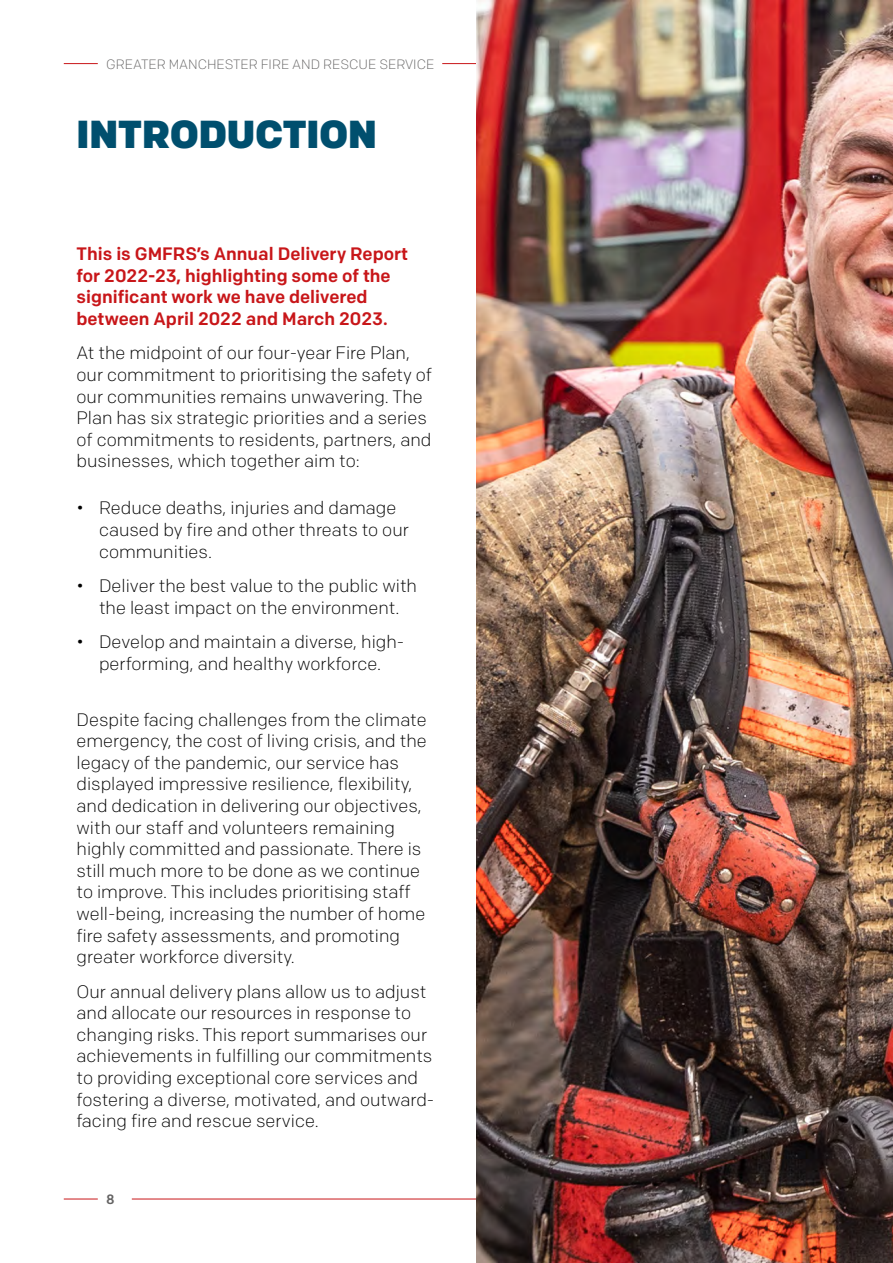
<style>
.page{position:relative;width:893px;height:1263px;background:#fff}
.page>*{position:absolute;margin:0;border:0;box-sizing:border-box;transform-origin:0 0}
.Titles_for_TOC{font:900 39px "Colfax";color:#004f6e}
.Body{font:300 18px/21.6px "Colfax";color:#000}
.Intro{font:500 18px/21.6px "Colfax";color:#c81619}
.t1{font:300 13.5px "Colfax";color:#646363}
.t2{font:500 13.5px "Colfax";color:#646363}
</style>
<div class="page">
<hr style="left:64px;top:63px;width:34px;height:1px;background:#c81619">
<hr style="left:64px;top:1199px;width:34px;height:1px;background:#c81619">
<hr style="left:132px;top:1199px;width:697px;height:1px;background:#c81619">
<hr style="left:442px;top:63px;width:387px;height:1px;background:#c81619">
<img style="left:476px;top:0;width:417px;height:1263px">
<p class="t1" style="left:106px;top:56px;width:329px">GREATER MANCHESTER FIRE AND RESCUE SERVICE</p>
<h2 class="Titles_for_TOC" style="left:77px;top:111px;width:302px">INTRODUCTION</h2>
<p class="Intro" style="left:77px;top:243px;width:333px">This is GMFRS’s Annual Delivery Report for 2022-23, highlighting some of the significant work we have delivered between April 2022 and March 2023.</p>
<p class="Body" style="left:77px;top:342px;width:357px">At the midpoint of our four-year Fire Plan, our commitment to prioritising the safety of our communities remains unwavering. The Plan has six strategic priorities and a series of commitments to residents, partners, and businesses, which together aim to:</p>
<p class="Body" style="left:99px;top:497px;width:311px;text-indent:-22px">• Reduce deaths, injuries and damage caused by fire and other threats to our communities.</p>
<p class="Body" style="left:77px;top:575px;width:342px;text-align:center">• Deliver the best value to the public with the least impact on the environment.</p>
<p class="Body" style="left:77px;top:631px;width:327px;text-align:center">• Develop and maintain a diverse, high&shy;performing, and healthy workforce.</p>
<p class="Body" style="left:77px;top:708px;width:352px">Despite facing challenges from the climate emergency, the cost of living crisis, and the legacy of the pandemic, our service has displayed impressive resilience, flexibility, and dedication in delivering our objectives, with our staff and volunteers remaining highly committed and passionate. There is still much more to be done as we continue to improve. This includes prioritising staff well-being, increasing the number of home fire safety assessments, and promoting greater workforce diversity.</p>
<p class="Body" style="left:77px;top:980px;width:357px">Our annual delivery plans allow us to adjust and allocate our resources in response to changing risks. This report summarises our achievements in fulfilling our commitments to providing exceptional core services and fostering a diverse, motivated, and outward&shy;facing fire and rescue service.</p>
<p class="t2" style="left:106px;top:1191px;width:10px">8</p>
</div>
